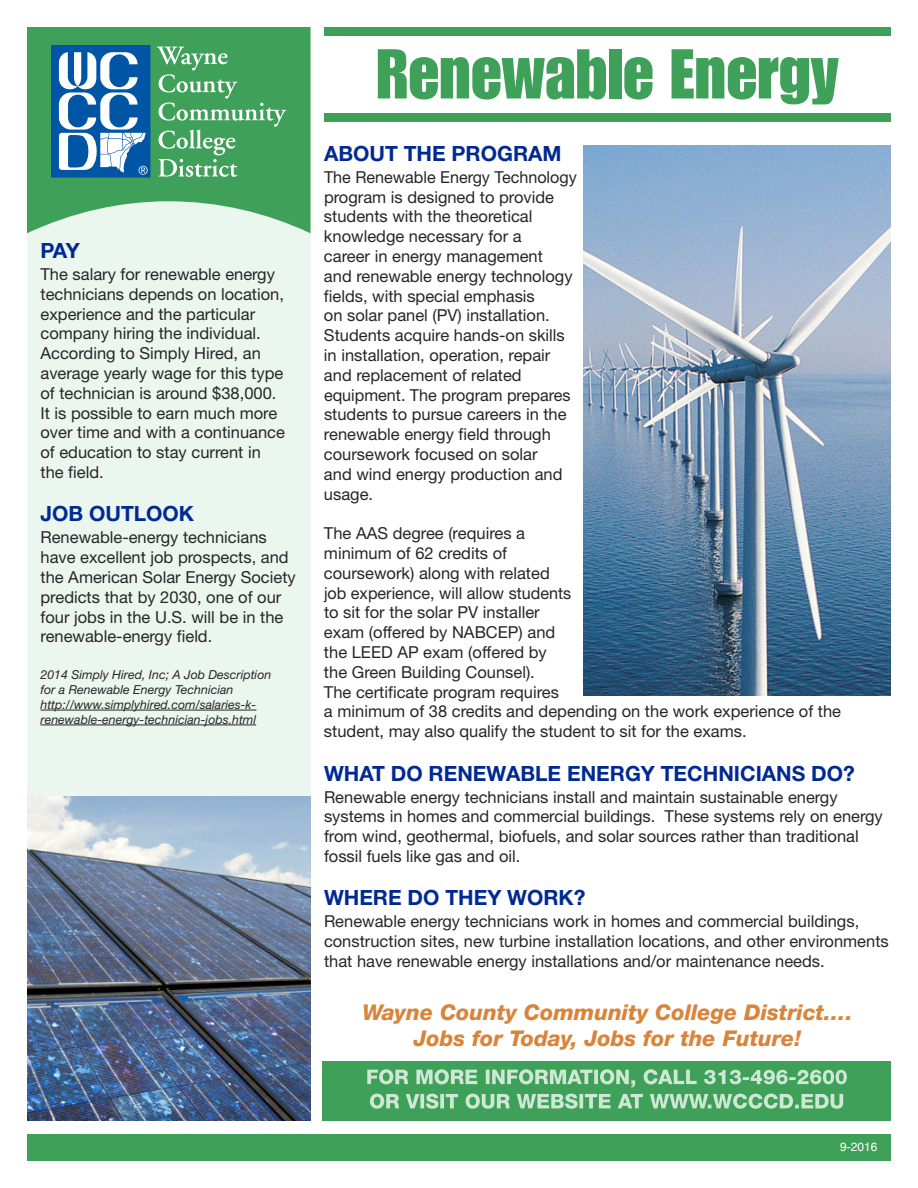
<style>
.page{position:relative;width:918px;height:1188px;background:#fff}
.page>*{position:absolute;margin:0;border:0;box-sizing:border-box;transform-origin:0 0}
.t1{font:69px "Impact";color:#3fa159}
.t2{font:italic 800 21.75px/26.1px "Helvetica Neue";color:#da8439;text-align:center}
.t3{font:700 21px "Helvetica Neue";color:#002991}
.t4{font:16.5px/19.8px "Helvetica Neue";color:#272526}
.t5{font:italic 12.3px/14.9px "Helvetica Neue";color:#272526}
.t6{font:12px "Helvetica";color:#fff}
</style>
<div class="page">
<div style="left:27px;top:27px;width:283px;height:1093px;background:#ebf6ef"></div>
<svg style="left:27px;top:27px;width:283px;height:206px;fill:#3fa159"></svg>
<div style="left:27px;top:1134px;width:864px;height:27px;background:#3fa159"></div>
<div style="left:323px;top:1061px;width:568px;height:59px;background:#3fa159"></div>
<svg style="left:367px;top:1069px;width:317px;height:19px"></svg>
<svg style="left:370px;top:1094px;width:319px;height:15px"></svg>
<img style="left:27px;top:796px;width:283px;height:324px">
<hr style="left:40px;top:710px;width:216px;height:1px;background:#272526">
<hr style="left:40px;top:725px;width:216px;height:1px;background:#272526">
<div style="left:52px;top:45px;width:98px;height:132px;background:#0155a5"></div>
<div style="left:51px;top:45px;width:99px;height:133px;border:1px solid #0155a5"></div>
<svg style="left:157px;top:47px;width:129px;height:130px;background:#59ad6f"></svg>
<svg style="left:59px;top:52px;width:89px;height:123px"></svg>
<img style="left:583px;top:146px;width:308px;height:550px">
<div style="left:324px;top:114px;width:567px;height:8px;background:#3fa159"></div>
<div style="left:324px;top:27px;width:567px;height:9px;background:#3fa159"></div>
<p class="t3" style="left:40px;top:243px;width:41px">PAY</p>
<p class="t4" style="left:40px;top:266px;width:246px">The salary for renewable energy technicians depends on location, experience and the particular company hiring the individual.<br>According to Simply Hired, an average yearly wage for this type of technician is around $38,000.<br>It is possible to earn much more over time and with a continuance of education to stay current in the field.</p>
<p class="t3" style="left:40px;top:506px;width:155px">JOB OUTLOOK</p>
<p class="t4" style="left:40px;top:529px;width:257px">Renewable-energy technicians have excellent job prospects, and the American Solar Energy Society predicts that by 2030, one of our four jobs in the U.S. will be in the renewable-energy field.</p>
<p class="t5" style="left:40px;top:668px;width:232px">2014 Simply Hired, Inc; A Job Description for a Renewable Energy Technician http://www.simplyhired.com/salaries-k&shy;renewable-energy-technician-jobs.html</p>
<h1 class="t1" style="left:376px;top:49px;width:464px">Renewable Energy</h1>
<p class="t3" style="left:324px;top:146px;width:239px">ABOUT THE PROGRAM</p>
<p class="t4" style="left:324px;top:169px;width:254px">The Renewable Energy Technology program is designed to provide students with the theoretical knowledge necessary for a<br>career in energy management<br>and renewable energy technology fields, with special emphasis<br>on solar panel (PV) installation.<br>Students acquire hands-on skills in installation, operation, repair and replacement of related equipment. The program prepares students to pursue careers in the renewable energy field through coursework focused on solar<br>and wind energy production and usage.</p>
<p class="t4" style="left:324px;top:525px;width:519px">The AAS degree (requires a<br>minimum of 62 credits of<br>coursework) along with related<br>job experience, will allow students<br>to sit for the solar PV installer<br>exam (offered by NABCEP) and<br>the LEED AP exam (offered by<br>the Green Building Counsel).<br>The certificate program requires<br>a minimum of 38 credits and depending on the work experience of the student, may also qualify the student to sit for the exams.</p>
<p class="t3" style="left:324px;top:766px;width:532px">WHAT DO RENEWABLE ENERGY TECHNICIANS DO?</p>
<p class="t4" style="left:324px;top:788px;width:560px">Renewable energy technicians install and maintain sustainable energy systems in homes and commercial buildings. These systems rely on energy from wind, geothermal, biofuels, and solar sources rather than traditional fossil fuels like gas and oil.</p>
<p class="t3" style="left:324px;top:890px;width:263px">WHERE DO THEY WORK?</p>
<p class="t4" style="left:324px;top:913px;width:566px">Renewable energy technicians work in homes and commercial buildings, construction sites, new turbine installation locations, and other environments that have renewable energy installations and/or maintenance needs.</p>
<h2 class="t2" style="left:362px;top:1001px;width:492px">Wayne County Community College District….<br>Jobs for Today, Jobs for the Future!</h2>
<p class="t6" style="left:840px;top:1140px;width:39px">9-2016</p>
</div>
